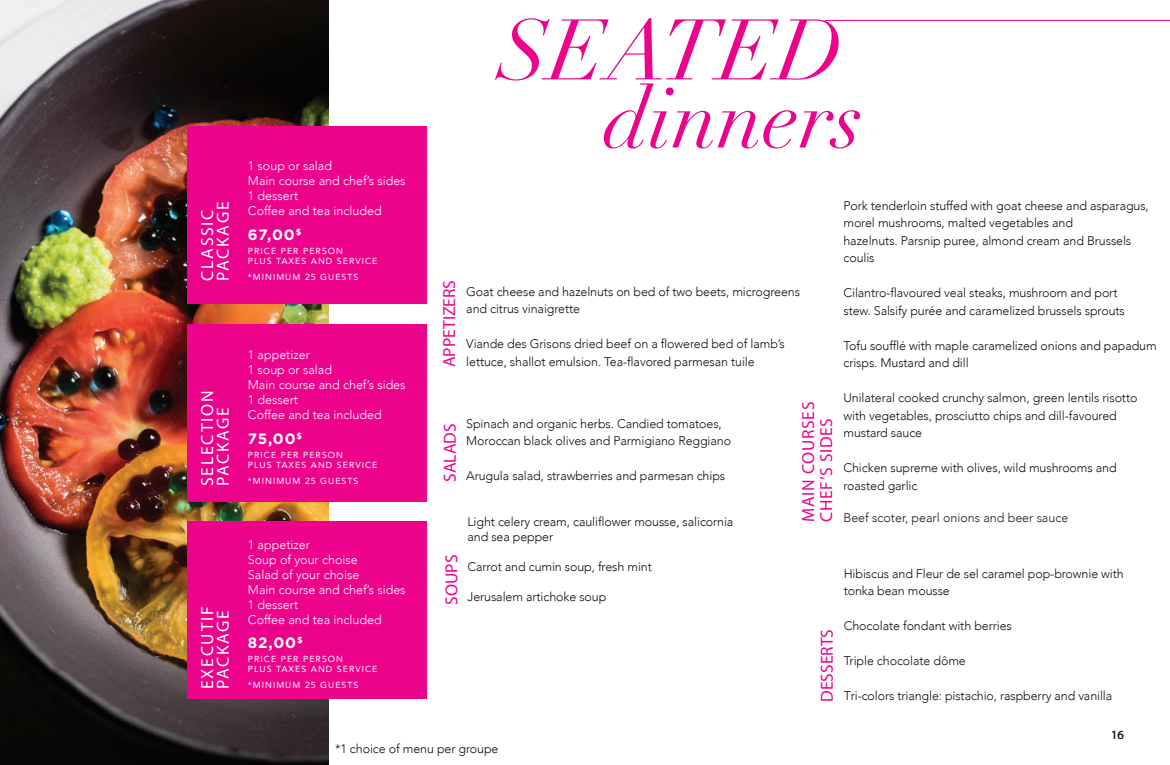
<style>
.page{position:relative;width:1170px;height:765px;background:#fff}
.page>*{position:absolute;margin:0;border:0;box-sizing:border-box;transform-origin:0 0}
.t1{font:italic 84.25px/68.1px "Didot";color:#ed028c;text-align:right}
.t2{font:17.5px/15.8px "Myriad Pro";letter-spacing:.1em;color:#fff}
.t3{font:17.5px "Myriad Pro";color:#ed028c}
.t4{font:17.5px/18.2px "Myriad Pro";letter-spacing:.04em;color:#ed028c}
.t5{font:700 15px "Gotham HTF";letter-spacing:.06em;color:#fff}
.t6{font:300 12.5px/17.5px "Avenir";letter-spacing:-.01em;color:#131211}
.t7{font:300 12.5px/15px "Avenir";color:#fff}
.t8{font:300 12.5px "Avenir";color:#231f20}
.t9{font:12.5px "Myriad Pro";color:#231f20}
.t10{font:8.75px/10.5px "Avenir";letter-spacing:.12em;color:#fff}
</style>
<div class="page">
<img style="left:0;top:0;width:328px;height:765px">
<div style="left:188px;top:324px;width:239px;height:178px;background:#ed028c"></div>
<div style="left:188px;top:521px;width:239px;height:178px;background:#ed028c"></div>
<div style="left:188px;top:126px;width:239px;height:178px;background:#ed028c"></div>
<hr style="left:825px;top:20px;width:345px;height:1px;background:#ed028c">
<h2 class="t2" style="left:199px;top:281px;width:80px;rotate:-90deg">CLASSIC<br>PACKAGE</h2>
<h2 class="t2" style="left:199px;top:486px;width:97px;rotate:-90deg">SELECTION<br>PACKAGE</h2>
<h2 class="t2" style="left:199px;top:689px;width:84px;rotate:-90deg">EXECUTIF<br>PACKAGE</h2>
<p class="t7" style="left:248px;top:158px;width:159px">1 soup or salad<br>Main course and chef’s sides<br>1 dessert<br>Coffee and tea included</p>
<p class="t5" style="left:248px;top:226px;width:55px">67,00<sup>$</sup></p>
<p class="t10" style="left:248px;top:245px;width:131px">PRICE PER PERSON<br>PLUS TAXES AND SERVICE</p>
<p class="t10" style="left:248px;top:272px;width:112px">*MINIMUM 25 GUESTS</p>
<p class="t7" style="left:248px;top:347px;width:159px">1 appetizer<br>1 soup or salad<br>Main course and chef’s sides<br>1 dessert<br>Coffee and tea included</p>
<p class="t5" style="left:248px;top:430px;width:56px">75,00<sup>$</sup></p>
<p class="t10" style="left:248px;top:449px;width:131px">PRICE PER PERSON<br>PLUS TAXES AND SERVICE</p>
<p class="t10" style="left:248px;top:476px;width:112px">*MINIMUM 25 GUESTS</p>
<p class="t7" style="left:248px;top:537px;width:159px">1 appetizer<br>Soup of your choise<br>Salad of your choise<br>Main course and chef’s sides<br>1 dessert<br>Coffee and tea included</p>
<p class="t5" style="left:248px;top:634px;width:56px">82,00<sup>$</sup></p>
<p class="t10" style="left:248px;top:653px;width:131px">PRICE PER PERSON<br>PLUS TAXES AND SERVICE</p>
<p class="t10" style="left:248px;top:680px;width:112px">*MINIMUM 25 GUESTS</p>
<h1 class="t1" style="left:499px;top:17px;width:366px">SEATED dinners</h1>
<h2 class="t3" style="left:439px;top:367px;width:89px;rotate:-90deg">APPETIZERS</h2>
<p class="t6" style="left:466px;top:283px;width:335px">Goat cheese and hazelnuts on bed of two beets, microgreens and citrus vinaigrette</p>
<p class="t6" style="left:466px;top:335px;width:320px">Viande des Grisons dried beef on a flowered bed of lamb’s lettuce, shallot emulsion. Tea-flavored parmesan tuile</p>
<h2 class="t3" style="left:439px;top:482px;width:60px;rotate:-90deg">SALADS</h2>
<p class="t6" style="left:466px;top:415px;width:266px">Spinach and organic herbs. Candied tomatoes,<br>Moroccan black olives and Parmigiano Reggiano</p>
<p class="t6" style="left:466px;top:467px;width:260px">Arugula salad, strawberries and parmesan chips</p>
<h2 class="t3" style="left:441px;top:605px;width:51px;rotate:-90deg">SOUPS</h2>
<p class="t6" style="left:467px;top:514px;width:268px;line-height:15px">Light celery cream, cauliflower mousse, salicornia and sea pepper</p>
<p class="t6" style="left:467px;top:558px;width:186px">Carrot and cumin soup, fresh mint</p>
<p class="t6" style="left:467px;top:588px;width:140px">Jerusalem artichoke soup</p>
<h2 class="t4" style="left:799px;top:522px;width:122px;rotate:-90deg">MAIN COURSES<br>CHEF’S SIDES</h2>
<h2 class="t3" style="left:816px;top:702px;width:74px;rotate:-90deg">DESSERTS</h2>
<p class="t6" style="left:843px;top:197px;width:307px">Pork tenderloin stuffed with goat cheese and asparagus, morel mushrooms, malted vegetables and<br>hazelnuts. Parsnip puree, almond cream and Brussels coulis</p>
<p class="t6" style="left:843px;top:284px;width:283px">Cilantro-flavoured veal steaks, mushroom and port stew. Salsify purée and caramelized brussels sprouts</p>
<p class="t6" style="left:843px;top:337px;width:315px">Tofu soufflé with maple caramelized onions and papadum crisps. Mustard and dill</p>
<p class="t6" style="left:843px;top:389px;width:296px">Unilateral cooked crunchy salmon, green lentils risotto with vegetables, prosciutto chips and dill-favoured mustard sauce</p>
<p class="t6" style="left:843px;top:459px;width:275px">Chicken supreme with olives, wild mushrooms and roasted garlic</p>
<p class="t8" style="left:843px;top:511px;width:226px">Beef scoter, pearl onions and beer sauce</p>
<p class="t6" style="left:844px;top:564px;width:282px">Hibiscus and Fleur de sel caramel pop-brownie with tonka bean mousse</p>
<p class="t6" style="left:844px;top:617px;width:170px">Chocolate fondant with berries</p>
<p class="t6" style="left:844px;top:652px;width:124px">Triple chocolate dôme</p>
<p class="t6" style="left:844px;top:687px;width:270px">Tri-colors triangle: pistachio, raspberry and vanilla</p>
<p class="t9" style="left:1111px;top:727px;width:14px">16</p>
<p class="t6" style="left:335px;top:740px;width:165px">*1 choice of menu per groupe</p>
</div>
